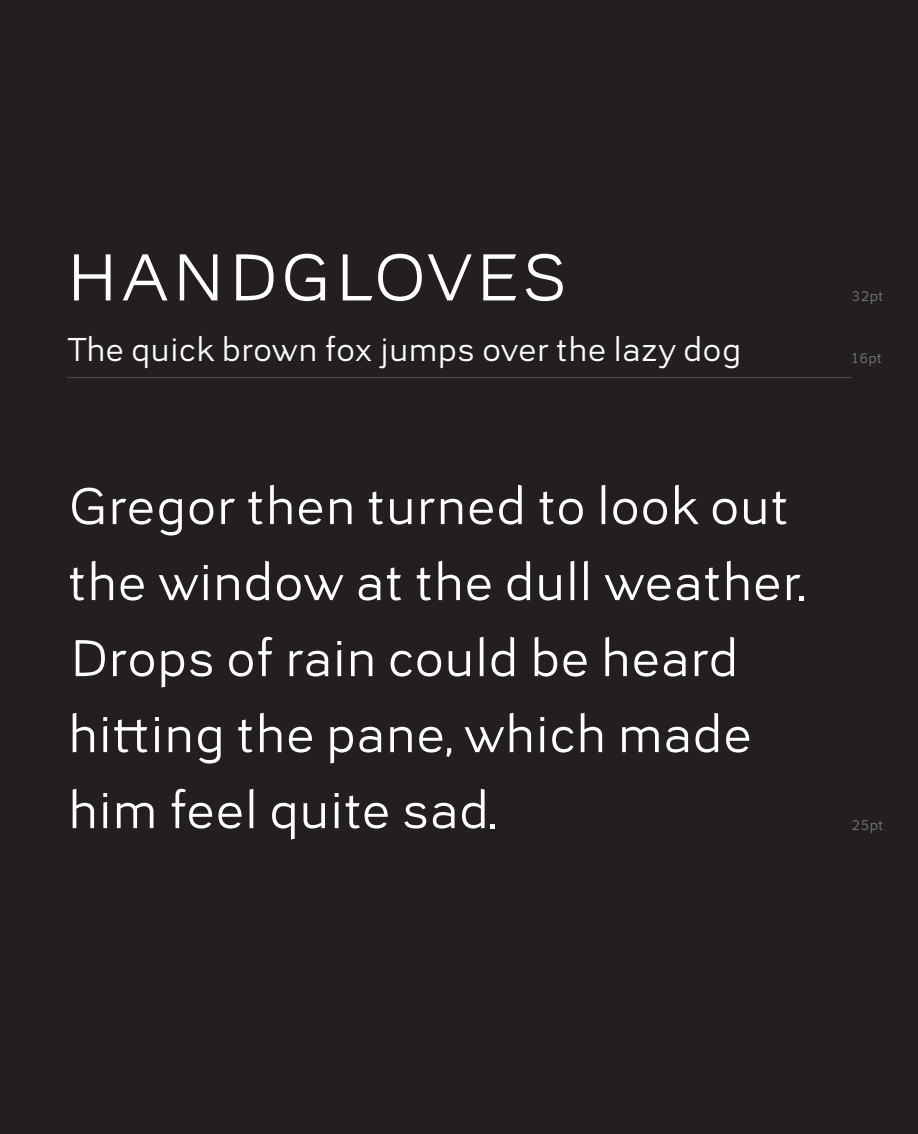
<style>
.page{position:relative;width:918px;height:1134px;background:#fff}
.page>*{position:absolute;margin:0;border:0;box-sizing:border-box;transform-origin:0 0}
.t1{font:64px "Civolis";color:#fff}
.t2{font:50px/76px "Civolis";color:#fff}
.t3{font:32px "Civolis";color:#fff}
.t4{font:14px "Civolis";color:#76787b}
</style>
<div class="page">
<div style="left:0;top:0;width:917px;height:1134px;background:#231f20"></div>
<hr style="left:67px;top:377px;width:784px;height:1px;background:#4e4d4f">
<p class="t1" style="left:64px;top:238px;width:506px">HANDGLOVES</p>
<p class="t3" style="left:67px;top:330px;width:676px">The quick brown fox jumps over the lazy dog</p>
<p class="t2" style="left:68px;top:470px;width:738px">Gregor then turned to look out the window at the dull weather.</p>
<p class="t2" style="left:68px;top:622px;width:686px">Drops of rain could be heard hitting the pane, which made him feel quite sad.</p>
<p class="t4" style="left:851px;top:287px;width:34px">32pt</p>
<p class="t4" style="left:851px;top:349px;width:32px">16pt</p>
<p class="t4" style="left:851px;top:817px;width:34px">25pt</p>
</div>
